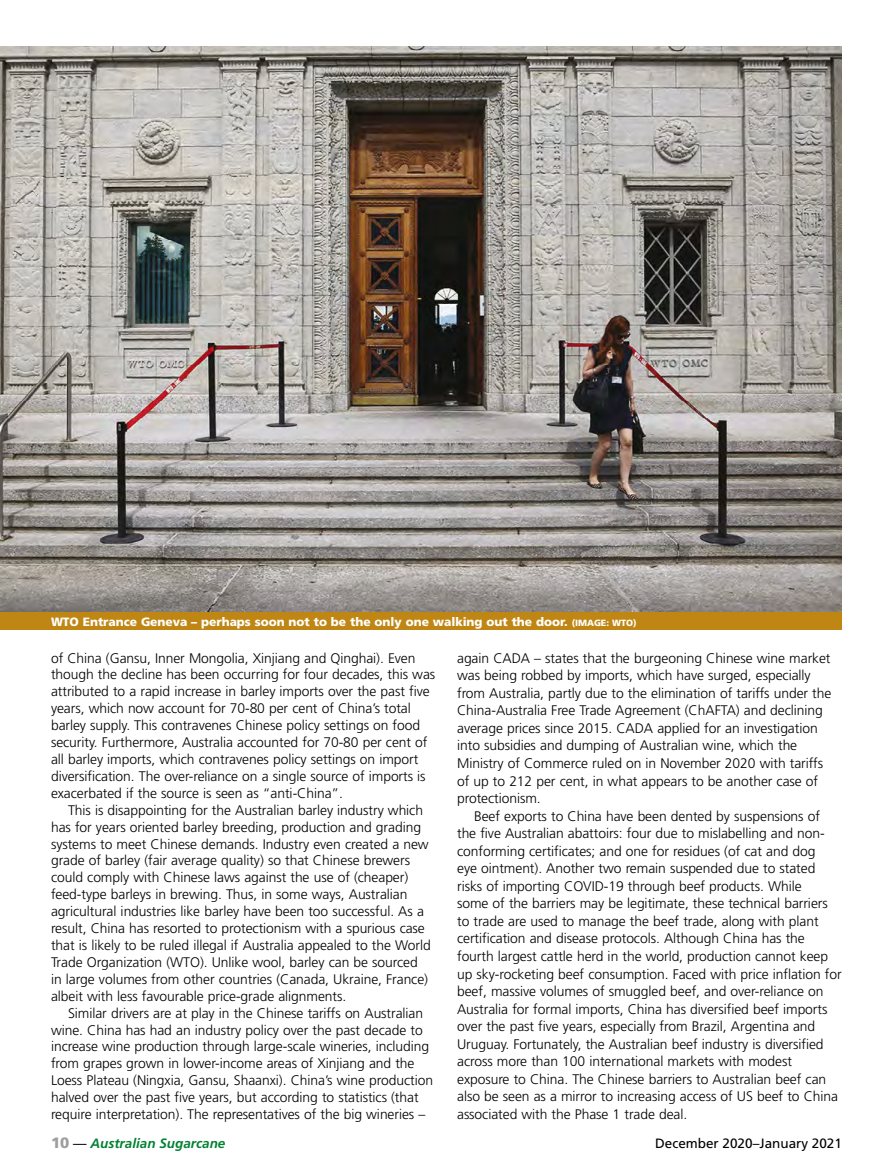
<style>
.page{position:relative;width:893px;height:1170px;background:#fff}
.page>*{position:absolute;margin:0;border:0;box-sizing:border-box;transform-origin:0 0}
.t1{font:300 13.8px/17px "Frutiger";letter-spacing:-.005em;color:#000}
.t2{font:13.5px "Frutiger";color:#000}
.t3{font:italic 700 13.5px "Frutiger";color:#008231}
.t4{font:900 12px "Frutiger";letter-spacing:-.005em;color:#fff}
.s1{font-size:9px}
.s2{font-weight:900;font-style:normal;font-size:15px;color:#9c9e9f}
.s3{font-weight:400;font-style:normal;color:#000}
</style>
<div class="page">
<img style="left:0;top:47px;width:842px;height:565px">
<div style="left:0;top:612px;width:842px;height:18px;background:#bf8614"></div>
<p class="t4" style="left:51px;top:614px;width:587px">WTO Entrance Geneva – perhaps soon not to be the only one walking out the door. <span class="s1">(IMAGE: WTO)</span></p>
<p class="t1" style="left:51px;top:649px;width:386px">of China (Gansu, Inner Mongolia, Xinjiang and Qinghai). Even though the decline has been occurring for four decades, this was attributed to a rapid increase in barley imports over the past five years, which now account for 70-80 per cent of China’s total barley supply. This contravenes Chinese policy settings on food security. Furthermore, Australia accounted for 70-80 per cent of all barley imports, which contravenes policy settings on import diversification. The over-reliance on a single source of imports is exacerbated if the source is seen as “anti-China”.</p>
<p class="t1" style="left:51px;top:801px;width:381px;text-indent:17px">This is disappointing for the Australian barley industry which has for years oriented barley breeding, production and grading systems to meet Chinese demands. Industry even created a new grade of barley (fair average quality) so that Chinese brewers could comply with Chinese laws against the use of (cheaper) feed-type barleys in brewing. Thus, in some ways, Australian agricultural industries like barley have been too successful. As a result, China has resorted to protectionism with a spurious case that is likely to be ruled illegal if Australia appealed to the World Trade Organization (WTO). Unlike wool, barley can be sourced in large volumes from other countries (Canada, Ukraine, France) albeit with less favourable price-grade alignments.</p>
<p class="t1" style="left:51px;top:1004px;width:384px;text-indent:17px">Similar drivers are at play in the Chinese tariffs on Australian wine. China has had an industry policy over the past decade to increase wine production through large-scale wineries, including from grapes grown in lower-income areas of Xinjiang and the Loess Plateau (Ningxia, Gansu, Shaanxi). China’s wine production halved over the past five years, but according to statistics (that require interpretation). The representatives of the big wineries –</p>
<p class="t1" style="left:457px;top:649px;width:376px;line-height:17.5px">again CADA – states that the burgeoning Chinese wine market was being robbed by imports, which have surged, especially from Australia, partly due to the elimination of tariffs under the China-Australia Free Trade Agreement (ChAFTA) and declining average prices since 2015. CADA applied for an investigation into subsidies and dumping of Australian wine, which the Ministry of Commerce ruled on in November 2020 with tariffs of up to 212 per cent, in what appears to be another case of protectionism.</p>
<p class="t1" style="left:457px;top:807px;width:386px;line-height:17.5px;text-indent:17px">Beef exports to China have been dented by suspensions of the five Australian abattoirs: four due to mislabelling and non&shy;conforming certificates; and one for residues (of cat and dog<br>eye ointment). Another two remain suspended due to stated risks of importing COVID-19 through beef products. While<br>some of the barriers may be legitimate, these technical barriers to trade are used to manage the beef trade, along with plant certification and disease protocols. Although China has the fourth largest cattle herd in the world, production cannot keep up sky-rocketing beef consumption. Faced with price inflation for beef, massive volumes of smuggled beef, and over-reliance on Australia for formal imports, China has diversified beef imports over the past five years, especially from Brazil, Argentina and Uruguay. Fortunately, the Australian beef industry is diversified across more than 100 international markets with modest exposure to China. The Chinese barriers to Australian beef can also be seen as a mirror to increasing access of US beef to China associated with the Phase 1 trade deal.</p>
<p class="t3" style="left:51px;top:1134px;width:176px"><span class="s2">10</span> <span class="s3">—</span> Australian Sugarcane</p>
<p class="t2" style="left:655px;top:1134px;width:188px">December 2020–January 2021</p>
</div>
